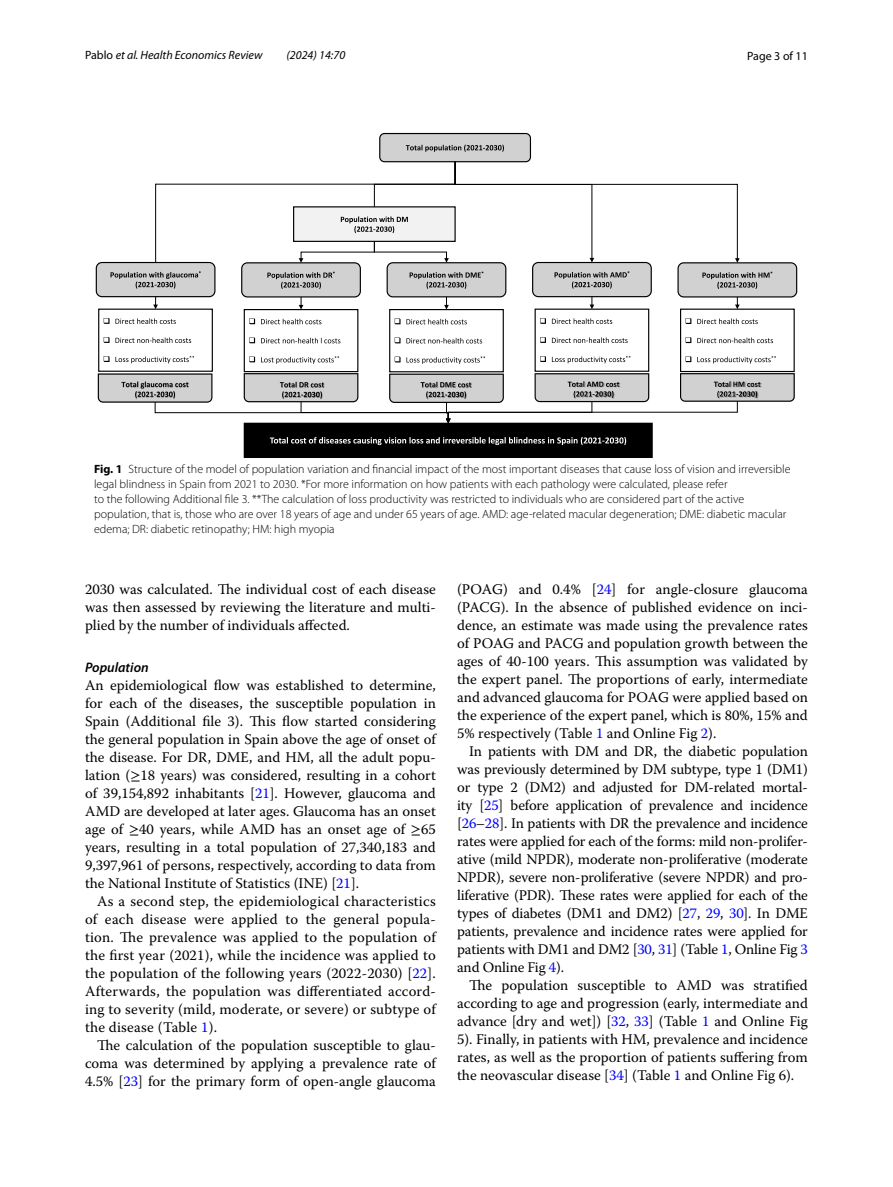
<style>
.page{position:relative;width:893px;height:1187px;background:#fff}
.page>*{position:absolute;margin:0;border:0;box-sizing:border-box;transform-origin:0 0}
.t1{font:14.7px/18px "Warnock Pro";color:#000;text-align:justify}
.t2{font:italic 600 13.8px "Myriad Pro";color:#000}
.t3{font:300 12px/15px "Myriad Pro";color:#000}
.t4{font:italic 12px "Myriad Pro";color:#000}
.t5{font:12px "Myriad Pro";color:#000}
.s1{font-style:normal}
.s2{font-weight:700}
.s3{font-family:"STIX"}
.s4{color:#00f}
</style>
<div class="page">
<div style="left:380px;top:133px;width:150px;height:29px;background:#d1d1d1;border-radius:5px"></div>
<div style="left:379px;top:133px;width:152px;height:29px;border:1px solid #000;border-radius:5px"></div>
<svg style="left:406px;top:145px;width:98px;height:7px"></svg>
<div style="left:98px;top:308px;width:115px;height:64px;border:1px solid #000"></div>
<svg style="left:104px;top:318px;width:72px;height:6px"></svg>
<svg style="left:104px;top:337px;width:87px;height:6px"></svg>
<svg style="left:104px;top:356px;width:90px;height:7px"></svg>
<div style="left:244px;top:309px;width:114px;height:63px;background:#fff;border:1px solid #000"></div>
<svg style="left:249px;top:318px;width:6px;height:6px"></svg>
<svg style="left:261px;top:319px;width:60px;height:5px"></svg>
<svg style="left:249px;top:337px;width:6px;height:6px"></svg>
<svg style="left:261px;top:338px;width:79px;height:5px"></svg>
<svg style="left:249px;top:356px;width:6px;height:6px"></svg>
<svg style="left:261px;top:356px;width:78px;height:8px"></svg>
<div style="left:389px;top:309px;width:115px;height:63px;background:#fff;border:1px solid #000"></div>
<svg style="left:395px;top:318px;width:72px;height:6px"></svg>
<svg style="left:395px;top:337px;width:87px;height:6px"></svg>
<svg style="left:395px;top:356px;width:90px;height:8px"></svg>
<div style="left:535px;top:308px;width:114px;height:64px;background:#fff;border:1px solid #000"></div>
<svg style="left:540px;top:318px;width:6px;height:6px"></svg>
<svg style="left:552px;top:318px;width:60px;height:6px"></svg>
<svg style="left:540px;top:337px;width:6px;height:6px"></svg>
<svg style="left:552px;top:337px;width:76px;height:6px"></svg>
<svg style="left:540px;top:356px;width:6px;height:6px"></svg>
<svg style="left:552px;top:356px;width:78px;height:7px"></svg>
<div style="left:680px;top:308px;width:115px;height:64px;border:1px solid #000"></div>
<svg style="left:685px;top:318px;width:6px;height:6px"></svg>
<svg style="left:697px;top:318px;width:61px;height:6px"></svg>
<svg style="left:685px;top:337px;width:6px;height:6px"></svg>
<svg style="left:697px;top:337px;width:76px;height:6px"></svg>
<svg style="left:685px;top:356px;width:6px;height:6px"></svg>
<svg style="left:697px;top:356px;width:79px;height:7px"></svg>
<svg style="left:155px;top:183px;width:144px;height:80px"></svg>
<div style="left:96px;top:262px;width:119px;height:34px;background:#d1d1d1;border-radius:6px"></div>
<div style="left:96px;top:262px;width:119px;height:35px;border:1px solid #000;border-radius:6px"></div>
<svg style="left:111px;top:271px;width:90px;height:17px"></svg>
<svg style="left:153px;top:296px;width:5px;height:13px"></svg>
<div style="left:242px;top:263px;width:118px;height:34px;background:#d1d1d1;border-radius:6px"></div>
<div style="left:241px;top:262px;width:120px;height:35px;border:1px solid #000;border-radius:6px"></div>
<svg style="left:267px;top:271px;width:68px;height:18px"></svg>
<div style="left:387px;top:263px;width:119px;height:34px;background:#d1d1d1;border-radius:6px"></div>
<div style="left:387px;top:262px;width:119px;height:35px;border:1px solid #000;border-radius:6px"></div>
<svg style="left:410px;top:271px;width:73px;height:18px"></svg>
<div style="left:533px;top:262px;width:118px;height:34px;background:#d1d1d1;border-radius:6px"></div>
<div style="left:532px;top:262px;width:120px;height:35px;border:1px solid #000;border-radius:6px"></div>
<svg style="left:555px;top:271px;width:74px;height:17px"></svg>
<div style="left:678px;top:263px;width:119px;height:34px;background:#d1d1d1;border-radius:6px"></div>
<div style="left:677px;top:262px;width:120px;height:35px;border:1px solid #000;border-radius:6px"></div>
<svg style="left:702px;top:271px;width:70px;height:18px"></svg>
<svg style="left:299px;top:297px;width:4px;height:12px"></svg>
<svg style="left:444px;top:297px;width:5px;height:12px"></svg>
<svg style="left:590px;top:296px;width:4px;height:13px"></svg>
<svg style="left:735px;top:297px;width:5px;height:12px"></svg>
<div style="left:244px;top:423px;width:408px;height:34px;background:#000"></div>
<div style="left:244px;top:422px;width:409px;height:36px;border:1px solid #000"></div>
<svg style="left:270px;top:437px;width:356px;height:8px"></svg>
<svg style="left:98px;top:373px;width:697px;height:50px"></svg>
<div style="left:293px;top:206px;width:163px;height:36px;background:#f2f2f2;border:1px solid #000"></div>
<svg style="left:299px;top:161px;width:441px;height:102px"></svg>
<p class="t4" style="left:85px;top:48px;width:179px"><span class="s1">Pablo</span> et al. Health Economics Review</p>
<p class="t4" style="left:286px;top:48px;width:60px">(2024) 14:70</p>
<p class="t5" style="left:747px;top:48px;width:62px">Page 3 of 11</p>
<p class="t3" style="left:94px;top:462px;width:698px"><span class="s2">Fig. 1</span> Structure of the model of population variation and financial impact of the most important diseases that cause loss of vision and irreversible legal blindness in Spain from 2021 to 2030. *For more information on how patients with each pathology were calculated, please refer<br>to the following Additional file 3. **The calculation of loss productivity was restricted to individuals who are considered part of the active population, that is, those who are over 18 years of age and under 65 years of age. AMD: age-related macular degeneration; DME: diabetic macular edema; DR: diabetic retinopathy; HM: high myopia</p>
<p class="t1" style="left:85px;top:579px;width:352px">2030 was calculated. The individual cost of each disease was then assessed by reviewing the literature and multi&shy;plied by the number of individuals affected.</p>
<p class="t2" style="left:85px;top:658px;width:65px">Population</p>
<p class="t1" style="left:85px;top:675px;width:352px">An epidemiological flow was established to determine, for each of the diseases, the susceptible population in Spain (Additional file 3). This flow started considering the general population in Spain above the age of onset of the disease. For DR, DME, and HM, all the adult popu&shy;lation (<span class="s3">≥</span>18 years) was considered, resulting in a cohort of 39,154,892 inhabitants [<span class="s4">21</span>]. However, glaucoma and AMD are developed at later ages. Glaucoma has an onset age of <span class="s3">≥</span>40 years, while AMD has an onset age of <span class="s3">≥</span>65 years, resulting in a total population of 27,340,183 and 9,397,961 of persons, respectively, according to data from the National Institute of Statistics (INE) [<span class="s4">21</span>].</p>
<p class="t1" style="left:85px;top:891px;width:352px;text-indent:12px">As a second step, the epidemiological characteristics of each disease were applied to the general popula&shy;tion. The prevalence was applied to the population of the first year (2021), while the incidence was applied to the population of the following years (2022-2030) [<span class="s4">22</span>].<br>Afterwards, the population was differentiated accord&shy;ing to severity (mild, moderate, or severe) or subtype of the disease (Table <span class="s4">1</span>).</p>
<p class="t1" style="left:85px;top:1035px;width:352px;text-indent:12px">The calculation of the population susceptible to glau&shy;coma was determined by applying a prevalence rate of 4.5% [<span class="s4">23</span>] for the primary form of open-angle glaucoma</p>
<p class="t1" style="left:457px;top:579px;width:352px">(POAG) and 0.4% [<span class="s4">24</span>] for angle-closure glaucoma (PACG). In the absence of published evidence on inci&shy;dence, an estimate was made using the prevalence rates of POAG and PACG and population growth between the ages of 40-100 years. This assumption was validated by the expert panel. The proportions of early, intermediate and advanced glaucoma for POAG were applied based on the experience of the expert panel, which is 80%, 15% and 5% respectively (Table <span class="s4">1</span> and Online Fig <span class="s4">2</span>).</p>
<p class="t1" style="left:457px;top:741px;width:352px;text-indent:12px">In patients with DM and DR, the diabetic population was previously determined by DM subtype, type 1 (DM1) or type 2 (DM2) and adjusted for DM-related mortal&shy;ity [<span class="s4">25</span>] before application of prevalence and incidence [<span class="s4">26</span>–<span class="s4">28</span>]. In patients with DR the prevalence and incidence rates were applied for each of the forms: mild non-prolifer&shy;ative (mild NPDR), moderate non-proliferative (moderate NPDR), severe non-proliferative (severe NPDR) and pro&shy;liferative (PDR). These rates were applied for each of the types of diabetes (DM1 and DM2) [<span class="s4">27</span>, <span class="s4">29</span>, <span class="s4">30</span>]. In DME patients, prevalence and incidence rates were applied for patients with DM1 and DM2 [<span class="s4">30</span>, <span class="s4">31</span>] (Table <span class="s4">1</span>, Online Fig <span class="s4">3 </span>and Online Fig <span class="s4">4</span>).</p>
<p class="t1" style="left:457px;top:975px;width:352px;text-indent:12px">The population susceptible to AMD was stratified according to age and progression (early, intermediate and advance [dry and wet]) [<span class="s4">32</span>, <span class="s4">33</span>] (Table <span class="s4">1</span> and Online Fig 5). Finally, in patients with HM, prevalence and incidence rates, as well as the proportion of patients suffering from the neovascular disease [<span class="s4">34</span>] (Table <span class="s4">1</span> and Online Fig 6).</p>
</div>
